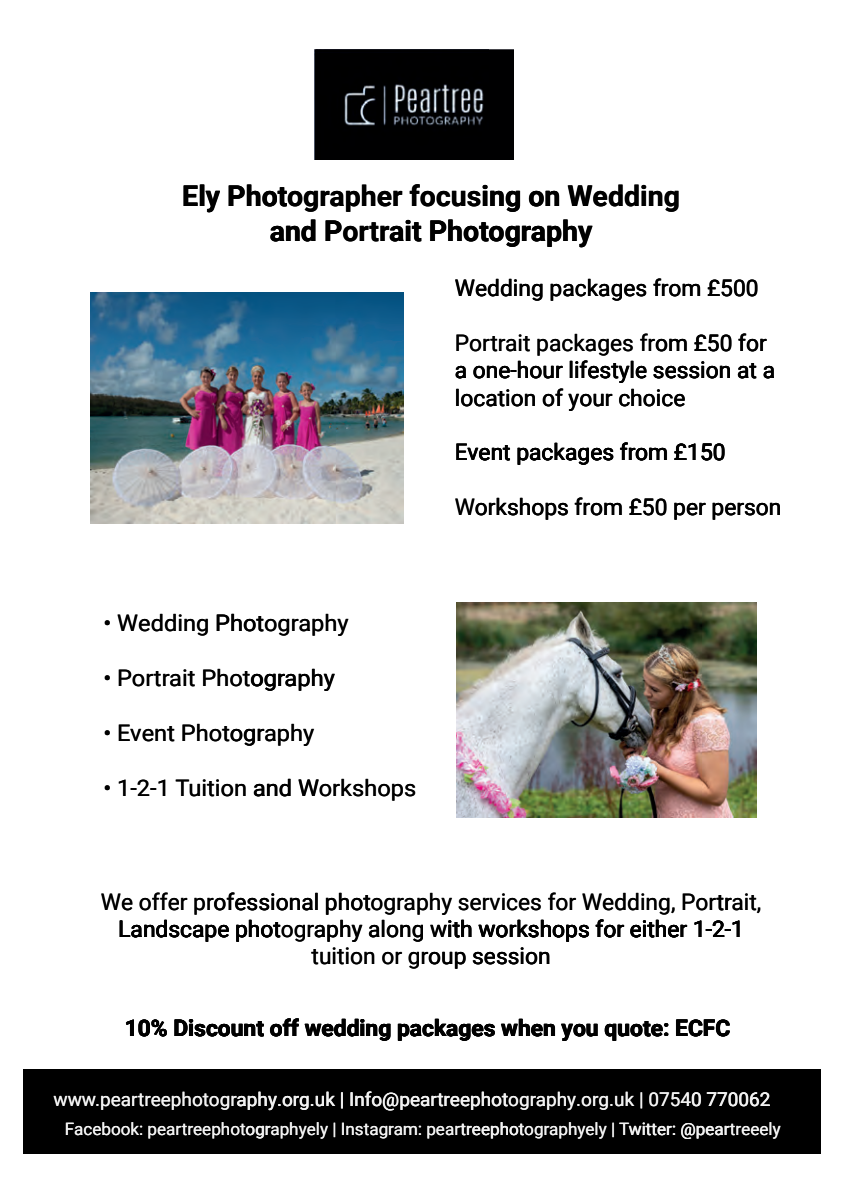
<style>
.page{position:relative;width:843px;height:1191px;background:#fff}
.page>*{position:absolute;margin:0;border:0;box-sizing:border-box;transform-origin:0 0}
.t1{font:700 28.4px/34.2px "Roboto";color:#000;text-align:center}
.t2{font:22.8px "Roboto";color:#000}
.t3{font:22.8px "Roboto";color:#000;scale:1.04 1}
.t4{font:700 22.8px "Roboto";color:#000}
.t5{font:19px "Roboto";color:#f2f2f2}
.t6{font:17.2px "Roboto";color:#f2f2f2}
</style>
<div class="page">
<div style="left:23px;top:1069px;width:797px;height:84px;background:#000"></div>
<img style="left:456px;top:603px;width:300px;height:214px">
<img style="left:91px;top:293px;width:312px;height:230px">
<img style="left:314px;top:49px;width:199px;height:111px">
<p class="t1" style="left:182px;top:178px;width:499px">Ely Photographer focusing on Wedding and Portrait Photography</p>
<p class="t2" style="left:454px;top:272px;width:305px">Wedding packages from £500</p>
<p class="t2" style="left:454px;top:327px;width:313px">Portrait packages from £50 for</p>
<p class="t2" style="left:454px;top:382px;width:232px">location of your choice</p>
<p class="t2" style="left:454px;top:354px;width:321px">a one-hour lifestyle session at a</p>
<p class="t2" style="left:454px;top:436px;width:272px">Event packages from £150</p>
<p class="t3" style="left:103px;top:607px;width:237px">• Wedding Photography</p>
<p class="t3" style="left:103px;top:662px;width:224px">• Portrait Photography</p>
<p class="t3" style="left:103px;top:717px;width:204px">• Event Photography</p>
<p class="t3" style="left:103px;top:771px;width:302px">• 1-2-1 Tuition and Workshops</p>
<p class="t2" style="left:454px;top:491px;width:328px">Workshops from £50 per person</p>
<p class="t2" style="left:101px;top:886px;width:661px">We offer professional photography services for Wedding, Por ait,</p>
<p class="t2" style="left:716px;top:886px;width:17px">tr</p>
<p class="t2" style="left:118px;top:913px;width:627px">Landscape photography along with workshops for either 1-2-1</p>
<p class="t2" style="left:311px;top:940px;width:240px">tuition or group session</p>
<p class="t4" style="left:125px;top:1012px;width:607px">10% Discount off wedding packages when you quote: ECFC</p>
<p class="t5" style="left:53px;top:1086px;width:718px">www.peartreephotography.org.uk | Info@peartreephotography.org.uk | 07540 770062</p>
<p class="t6" style="left:65px;top:1116px;width:717px">Facebook: peartreephotographyely | Instagram: peartreephotographyely | Twitter: @peartreeely</p>
<p class="t5" style="left:749px;top:1086px;width:12px">6</p>
</div>
